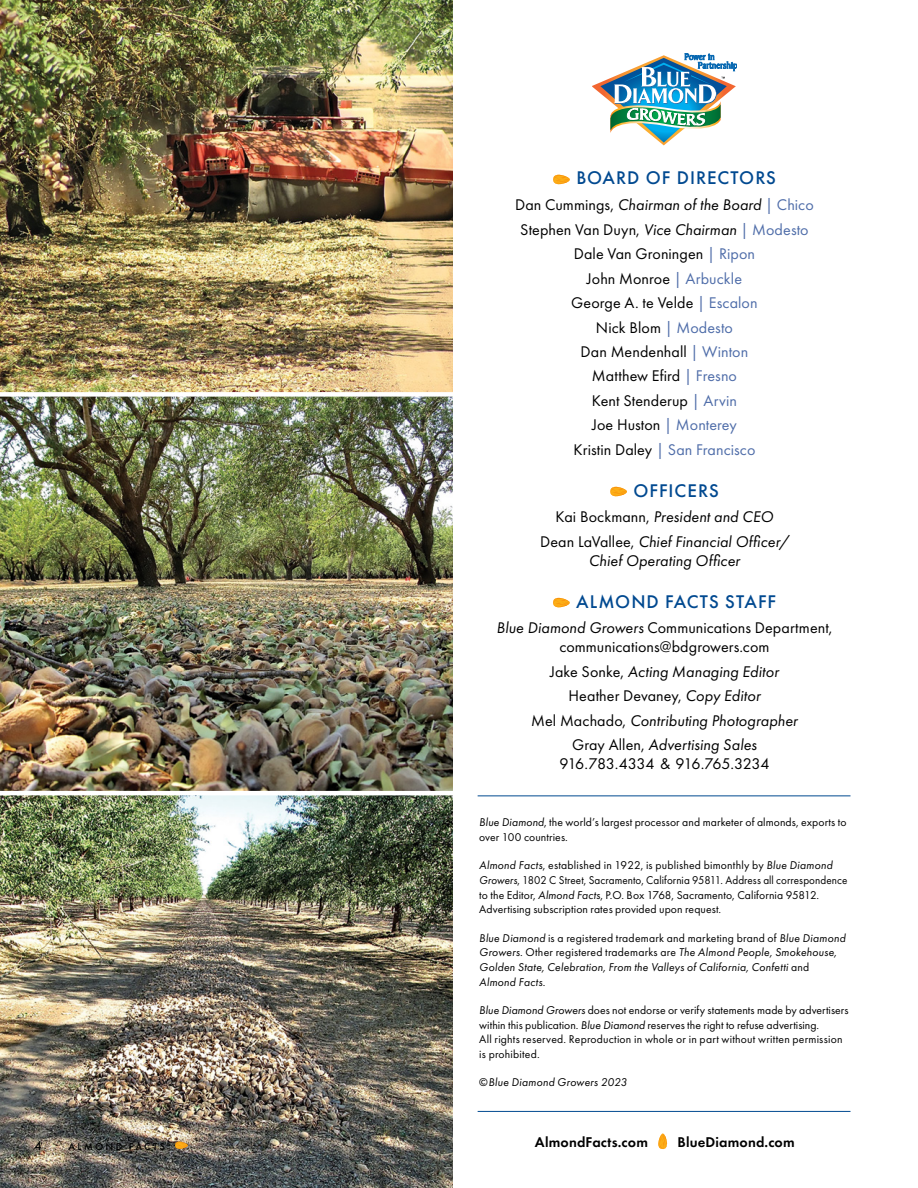
<style>
.page{position:relative;width:918px;height:1188px;background:#fff}
.page>*{position:absolute;margin:0;border:0;box-sizing:border-box;transform-origin:0 0}
.t1{font:500 19.05px "Futura PT";letter-spacing:.05em;color:#004990}
.t2{font:16.05px/19px "Futura PT";letter-spacing:.005em;color:#000;text-align:center}
.t3{font:italic 16.05px/24.5px "Futura PT";letter-spacing:.005em;color:#000;text-align:center}
.t4{font:16.05px/19px "Futura PT";letter-spacing:-.03em;color:#000;text-align:center}
.t5{font:16.05px "Futura PT";letter-spacing:.005em;color:#4f6da9}
.t6{font:600 14.7px "Futura PT";letter-spacing:.01em;color:#000}
.t7{font:500 13.35px "Futura PT";color:#000}
.t8{font:11.7px/14.7px "Futura PT";letter-spacing:.005em;color:#000}
.t9{font:italic 11.7px/14.7px "Futura PT";letter-spacing:.015em;color:#000}
.t10{font:500 10.35px "Futura PT";letter-spacing:.225em;color:#000}
.s1{font-style:normal}
.s2{font-style:normal;color:#4f6da9}
.s3{font-style:italic}
.s4{color:#4f6da9}
.s5{color:#000}
</style>
<div class="page">
<img style="left:0;top:0;width:452px;height:392px">
<img style="left:0;top:397px;width:452px;height:394px">
<img style="left:0;top:795px;width:452px;height:393px">
<hr style="left:478px;top:1111px;width:373px;height:1px;background:#004990">
<hr style="left:478px;top:796px;width:373px;height:1px;background:#004990">
<img style="left:592px;top:53px;width:145px;height:92px">
<svg style="left:658px;top:1134px;width:9px;height:15px"></svg>
<svg style="left:553px;top:175px;width:17px;height:9px"></svg>
<svg style="left:610px;top:487px;width:17px;height:10px"></svg>
<svg style="left:553px;top:598px;width:17px;height:10px"></svg>
<svg style="left:175px;top:1142px;width:13px;height:7px"></svg>
<p class="t7" style="left:34px;top:1137px;width:9px">4</p>
<p class="t10" style="left:69px;top:1140px;width:98px">ALMOND FACTS</p>
<h3 class="t1" style="left:576px;top:167px;width:201px">BOARD OF DIRECTORS</h3>
<p class="t3" style="left:515px;top:193px;width:300px"><span class="s1">Dan Cummings,</span> Chairman of the Board <span class="s2">| Chico</span></p>
<p class="t2" style="left:520px;top:220px;width:290px">Stephen Van Duyn, <span class="s3">Vice Chairman</span> <span class="s4">| Modesto</span></p>
<p class="t2" style="left:574px;top:244px;width:183px">Dale Van Groningen <span class="s4">| Ripon</span></p>
<p class="t2" style="left:587px;top:269px;width:157px">John Monroe <span class="s4">| Arbuckle</span></p>
<p class="t2" style="left:571px;top:293px;width:188px">George A. te Velde <span class="s4">| Escalon</span></p>
<p class="t2" style="left:596px;top:318px;width:139px">Nick Blom <span class="s4">| Modesto</span></p>
<p class="t2" style="left:581px;top:342px;width:169px">Dan Mendenhall <span class="s4">| Winton</span></p>
<p class="t2" style="left:592px;top:366px;width:147px">Matthew Efird <span class="s4">| Fresno</span></p>
<p class="t2" style="left:592px;top:391px;width:147px">Kent Stenderup <span class="s4">| Arvin</span></p>
<p class="t2" style="left:592px;top:415px;width:146px">Joe Huston <span class="s4">| Monterey</span></p>
<p class="t5" style="left:574px;top:440px;width:183px"><span class="s5">Kristin Daley</span> | San Francisco</p>
<h3 class="t1" style="left:634px;top:479px;width:87px">OFFICERS</h3>
<p class="t3" style="left:540px;top:505px;width:250px"><span class="s1">Kai Bockmann,</span> President and CEO<br><span class="s1">Dean LaVallee,</span> Chief Financial Officer/</p>
<p class="t3" style="left:589px;top:548px;width:153px">Chief Operating Officer</p>
<h3 class="t1" style="left:576px;top:590px;width:201px">ALMOND FACTS STAFF</h3>
<p class="t2" style="left:496px;top:618px;width:338px"><span class="s3">Blue Diamond Growers</span> Communications Department, communications@bdgrowers.com</p>
<p class="t3" style="left:550px;top:659px;width:230px"><span class="s1">Jake Sonke,</span> Acting Managing Editor</p>
<p class="t2" style="left:568px;top:686px;width:194px">Heather Devaney, <span class="s3">Copy Editor</span></p>
<p class="t3" style="left:531px;top:708px;width:268px"><span class="s1">Mel Machado,</span> Contributing Photographer</p>
<p class="t4" style="left:559px;top:735px;width:212px">Gray Allen, <span class="s3">Advertising Sales<br></span>916.783.4334 &amp; 916.765.3234</p>
<p class="t8" style="left:479px;top:815px;width:369px"><span class="s3">Blue Diamond</span>, the world’s largest processor and marketer of almonds, exports to over 100 countries.</p>
<p class="t8" style="left:479px;top:858px;width:370px"><span class="s3">Almond Facts</span>, established in 1922, is published bimonthly by <span class="s3">Blue Diamond Growers</span>, 1802 C Street, Sacramento, California 95811. Address all correspondence to the Editor, <span class="s3">Almond Facts</span>, P.O. Box 1768, Sacramento, California 95812.<br>Advertising subscription rates provided upon request.</p>
<p class="t9" style="left:479px;top:930px;width:368px">Blue Diamond <span class="s1">is a registered trademark and marketing brand of</span> Blue Diamond Growers<span class="s1">. Other registered trademarks are</span> The Almond People, Smokehouse, Golden State, Celebration, From the Valleys of California, Confetti <span class="s1">and </span>Almond Facts<span class="s1">.</span></p>
<p class="t8" style="left:479px;top:1003px;width:371px"><span class="s3">Blue Diamond Growers</span> does not endorse or verify statements made by advertisers within this publication. <span class="s3">Blue Diamond</span> reserves the right to refuse advertising.<br>All rights reserved. Reproduction in whole or in part without written permission is prohibited.</p>
<p class="t9" style="left:479px;top:1075px;width:149px"><span class="s1">©</span>Blue Diamond Growers 2023</p>
<p class="t6" style="left:535px;top:1133px;width:115px">AlmondFacts.com</p>
<p class="t6" style="left:677px;top:1133px;width:119px">BlueDiamond.com</p>
</div>
